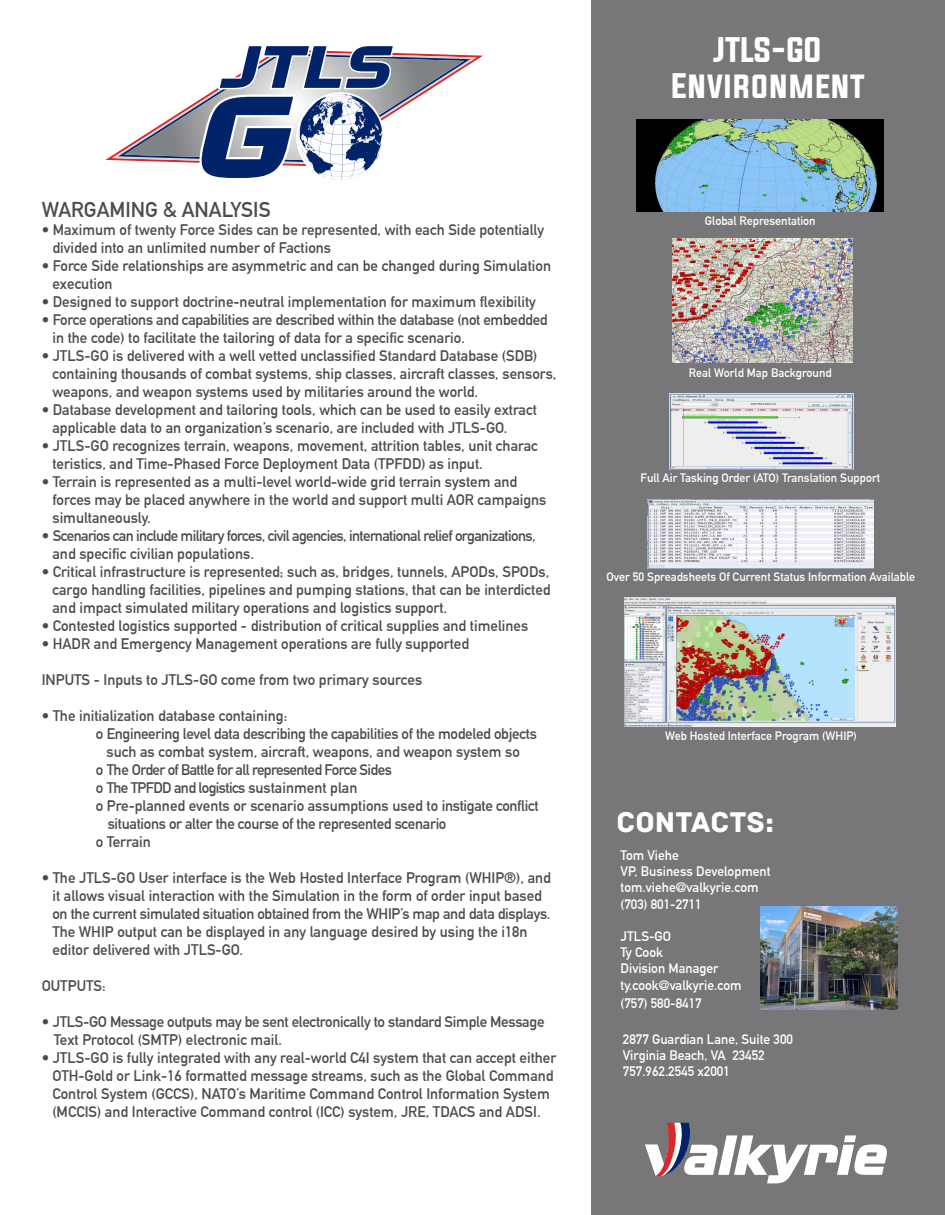
<style>
.page{position:relative;width:945px;height:1215px;background:#fff}
.page>*{position:absolute;margin:0;border:0;box-sizing:border-box;transform-origin:0 0}
.t1{font:30px "Evogria";color:#fff}
.t2{font:30px "Archive";color:#fff}
.t3{font:700 21px "DIN Alternate";color:#4b4c4d}
.t4{font:700 15px/18px "DIN Alternate";color:#4b4c4d}
.t5{font:700 15px/18px "DIN Alternate";letter-spacing:-.02em;color:#4b4c4d}
.t6{font:700 15px/18px "DIN Alternate";letter-spacing:-.04em;color:#4b4c4d}
.t7{font:700 13.5px "DIN Alternate";color:#fff}
.t8{font:700 12px "DIN Alternate";color:#fff}
</style>
<div class="page">
<div style="left:592px;top:0;width:353px;height:1215px;background:#77777a"></div>
<img style="left:761px;top:906px;width:137px;height:103px">
<svg style="left:105px;top:46px;width:378px;height:134px"></svg>
<svg style="left:645px;top:1123px;width:242px;height:60px"></svg>
<img style="left:625px;top:598px;width:271px;height:128px">
<img style="left:637px;top:119px;width:247px;height:92px">
<img style="left:672px;top:238px;width:180px;height:125px">
<img style="left:669px;top:393px;width:184px;height:77px">
<img style="left:647px;top:500px;width:226px;height:69px">
<p class="t3" style="left:42px;top:194px;width:231px">WARGAMING &amp; ANALYSIS</p>
<p class="t4" style="left:52px;top:220px;width:493px;text-indent:-11px">• Maximum of twenty Force Sides can be represented, with each Side potentially divided into an unlimited number of Factions</p>
<p class="t4" style="left:52px;top:256px;width:500px;text-indent:-11px">• Force Side relationships are asymmetric and can be changed during Simulation execution</p>
<p class="t4" style="left:42px;top:292px;width:496px">• Designed to support doctrine-neutral implementation for maximum flexibility</p>
<p class="t5" style="left:52px;top:310px;width:497px;text-indent:-11px">• Force operations and capabilities are described within the database (not embedded in the code) to facilitate the tailoring of data for a specific scenario.</p>
<p class="t4" style="left:52px;top:346px;width:506px;text-indent:-11px">• JTLS-GO is delivered with a well vetted unclassified Standard Database (SDB) containing thousands of combat systems, ship classes, aircraft classes, sensors, weapons, and weapon systems used by militaries around the world.</p>
<p class="t4" style="left:52px;top:400px;width:486px;text-indent:-11px">• Database development and tailoring tools, which can be used to easily extract applicable data to an organization’s scenario, are included with JTLS-GO.</p>
<p class="t4" style="left:52px;top:436px;width:487px;text-indent:-11px">• JTLS-GO recognizes terrain, weapons, movement, attrition tables, unit charac teristics, and Time-Phased Force Deployment Data (TPFDD) as input.</p>
<p class="t4" style="left:52px;top:472px;width:496px;text-indent:-11px">• Terrain is represented as a multi-level world-wide grid terrain system and forces may be placed anywhere in the world and support multi AOR campaigns simultaneously.</p>
<p class="t6" style="left:52px;top:526px;width:485px;text-indent:-11px">• Scenarios can include military forces, civil agencies, international relief organizations, and specific civilian populations.</p>
<p class="t4" style="left:52px;top:562px;width:500px;text-align:justify;text-indent:-11px">• Critical infrastructure is represented; such as, bridges, tunnels, APODs, SPODs, cargo handling facilities, pipelines and pumping stations, that can be interdicted and impact simulated military operations and logistics support.</p>
<p class="t4" style="left:42px;top:616px;width:488px">• Contested logistics supported - distribution of critical supplies and timelines</p>
<p class="t4" style="left:42px;top:634px;width:429px">• HADR and Emergency Management operations are fully supported</p>
<p class="t4" style="left:42px;top:670px;width:382px">INPUTS - Inputs to JTLS-GO come from two primary sources</p>
<p class="t4" style="left:42px;top:706px;width:247px">• The initialization database containing:</p>
<p class="t5" style="left:96px;top:724px;width:443px;text-align:center">o Engineering level data describing the capabilities of the modeled objects such as combat system, aircraft, weapons, and weapon system so</p>
<p class="t6" style="left:96px;top:760px;width:298px">o The Order of Battle for all represented Force Sides</p>
<p class="t6" style="left:96px;top:778px;width:263px">o The TPFDD and logistics sustainment plan</p>
<p class="t4" style="left:96px;top:796px;width:444px">o Pre-planned events or scenario assumptions used to instigate conflict</p>
<p class="t5" style="left:108px;top:814px;width:340px">situations or alter the course of the represented scenario</p>
<p class="t4" style="left:96px;top:832px;width:57px">o Terrain</p>
<p class="t4" style="left:52px;top:868px;width:500px;text-indent:-11px">• The JTLS-GO User interface is the Web Hosted Interface Program (WHIP®), and it allows visual interaction with the Simulation in the form of order input based on the current simulated situation obtained from the WHIP’s map and data displays.<br>The WHIP output can be displayed in any language desired by using the i18n editor delivered with JTLS-GO.</p>
<p class="t4" style="left:42px;top:976px;width:66px">OUTPUTS:</p>
<p class="t5" style="left:54px;top:1012px;width:492px;text-indent:-12px">• JTLS-GO Message outputs may be sent electronically to standard Simple Message<br>Text Protocol (SMTP) electronic mail.</p>
<p class="t4" style="left:42px;top:1048px;width:516px;text-align:center">• JTLS-GO is fully integrated with any real-world C4I system that can accept either OTH-Gold or Link-16 formatted message streams, such as the Global Command Control System (GCCS), NATO’s Maritime Command Control Information System (MCCIS) and Interactive Command control (ICC) system, JRE, TDACS and ADSI.</p>
<p class="t1" style="left:714px;top:28px;width:110px">JTLS-GO</p>
<p class="t1" style="left:672px;top:64px;width:194px">ENVIRONMENT</p>
<p class="t8" style="left:705px;top:212px;width:112px">Global Representation</p>
<p class="t8" style="left:689px;top:363px;width:144px">Real World Map Background</p>
<p class="t8" style="left:641px;top:469px;width:241px">Full Air Tasking Order (ATO) Translation Support</p>
<p class="t8" style="left:607px;top:568px;width:310px">Over 50 Spreadsheets Of Current Status Information Available</p>
<p class="t8" style="left:665px;top:726px;width:193px">Web Hosted Interface Program (WHIP)</p>
<p class="t2" style="left:617px;top:805px;width:159px">CONTACTS:</p>
<p class="t7" style="left:621px;top:845px;width:60px">Tom Viehe</p>
<p class="t7" style="left:621px;top:861px;width:151px">VP, Business Development</p>
<p class="t7" style="left:621px;top:877px;width:139px">tom.viehe@valkyrie.com</p>
<p class="t7" style="left:621px;top:894px;width:83px">(703) 801-2711</p>
<p class="t7" style="left:621px;top:926px;width:52px">JTLS-GO</p>
<p class="t7" style="left:621px;top:942px;width:44px">Ty Cook</p>
<p class="t7" style="left:621px;top:958px;width:99px">Division Manager</p>
<p class="t7" style="left:621px;top:975px;width:122px">ty.cook@valkyrie.com</p>
<p class="t7" style="left:621px;top:993px;width:83px">(757) 580-8417</p>
<p class="t7" style="left:623px;top:1029px;width:172px">2877 Guardian Lane, Suite 300</p>
<p class="t7" style="left:623px;top:1045px;width:143px">Virginia Beach, VA 23452</p>
<p class="t7" style="left:623px;top:1061px;width:108px">757.962.2545 x2001</p>
</div>
